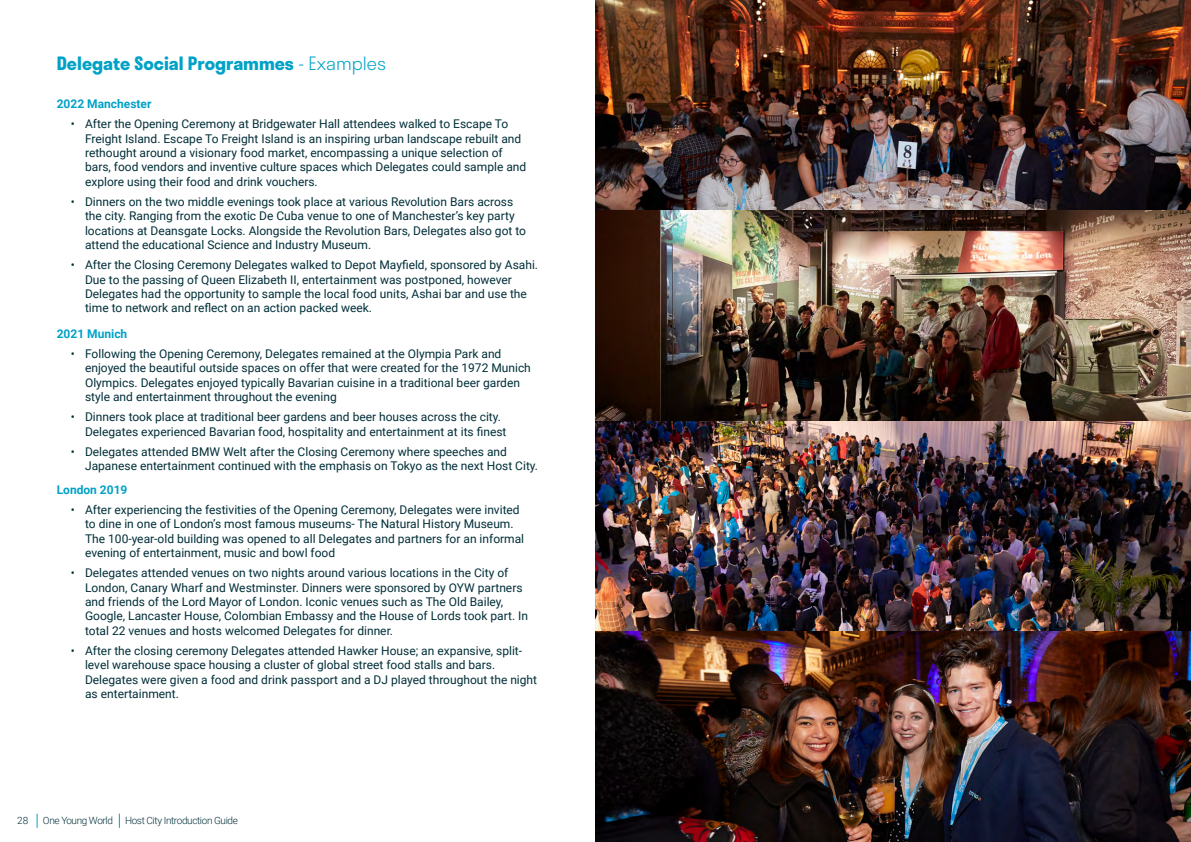
<style>
.page{position:relative;width:1191px;height:842px;background:#fff}
.page>*{position:absolute;margin:0;border:0;box-sizing:border-box;transform-origin:0 0}
.t1{font:700 18px "Stratos";color:#00a2c7}
.t2{font:12px/14.4px "Roboto";color:#012e38}
.t3{font:700 12px "Roboto";color:#00a2c7}
.t4{font:300 10px "Roboto";letter-spacing:-.04em;color:#012e38}
.s1{font-weight:300}
</style>
<div class="page">
<img style="left:595px;top:0;width:596px;height:842px">
<svg style="left:37px;top:814px;width:1px;height:14px"></svg>
<svg style="left:119px;top:814px;width:1px;height:14px"></svg>
<h1 class="t1" style="left:57px;top:49px;width:331px">Delegate Social Programmes <span class="s1">- Examples</span></h1>
<p class="t3" style="left:57px;top:96px;width:96px">2022 Manchester</p>
<p class="t2" style="left:85px;top:116px;width:443px;text-indent:-14px">• After the Opening Ceremony at Bridgewater Hall attendees walked to Escape To Freight Island. Escape To Freight Island is an inspiring urban landscape rebuilt and rethought around a visionary food market, encompassing a unique selection of bars, food vendors and inventive culture spaces which Delegates could sample and explore using their food and drink vouchers.</p>
<p class="t2" style="left:85px;top:194px;width:442px;text-indent:-14px">• Dinners on the two middle evenings took place at various Revolution Bars across the city. Ranging from the exotic De Cuba venue to one of Manchester’s key party locations at Deansgate Locks. Alongside the Revolution Bars, Delegates also got to attend the educational Science and Industry Museum.</p>
<p class="t2" style="left:85px;top:257px;width:454px;text-indent:-14px">• After the Closing Ceremony Delegates walked to Depot Mayfield, sponsored by Asahi.<br>Due to the passing of Queen Elizabeth II, entertainment was postponed, however Delegates had the opportunity to sample the local food units, Ashai bar and use the time to network and reflect on an action packed week.</p>
<p class="t3" style="left:57px;top:325px;width:72px">2021 Munich</p>
<p class="t2" style="left:85px;top:346px;width:447px;text-indent:-14px">• Following the Opening Ceremony, Delegates remained at the Olympia Park and enjoyed the beautiful outside spaces on offer that were created for the 1972 Munich Olympics. Delegates enjoyed typically Bavarian cuisine in a traditional beer garden style and entertainment throughout the evening</p>
<p class="t2" style="left:85px;top:409px;width:423px;text-indent:-14px">• Dinners took place at traditional beer gardens and beer houses across the city.<br>Delegates experienced Bavarian food, hospitality and entertainment at its finest</p>
<p class="t2" style="left:85px;top:444px;width:454px;text-indent:-14px">• Delegates attended BMW Welt after the Closing Ceremony where speeches and<br>Japanese entertainment continued with the emphasis on Tokyo as the next Host City.</p>
<p class="t3" style="left:57px;top:481px;width:72px">London 2019</p>
<p class="t2" style="left:85px;top:502px;width:440px;text-indent:-14px">• After experiencing the festivities of the Opening Ceremony, Delegates were invited to dine in one of London’s most famous museums- The Natural History Museum.<br>The 100-year-old building was opened to all Delegates and partners for an informal evening of entertainment, music and bowl food</p>
<p class="t2" style="left:85px;top:565px;width:444px;text-indent:-14px">• Delegates attended venues on two nights around various locations in the City of London, Canary Wharf and Westminster. Dinners were sponsored by OYW partners and friends of the Lord Mayor of London. Iconic venues such as The Old Bailey, Google, Lancaster House, Colombian Embassy and the House of Lords took part. In total 22 venues and hosts welcomed Delegates for dinner.</p>
<p class="t2" style="left:85px;top:643px;width:453px;text-indent:-14px">• After the closing ceremony Delegates attended Hawker House; an expansive, split&shy;level warehouse space housing a cluster of global street food stalls and bars.<br>Delegates were given a food and drink passport and a DJ played throughout the night as entertainment.</p>
<p class="t4" style="left:17px;top:813px;width:13px">28</p>
<p class="t4" style="left:43px;top:813px;width:196px">One Young World Host City Introduction Guide</p>
</div>
